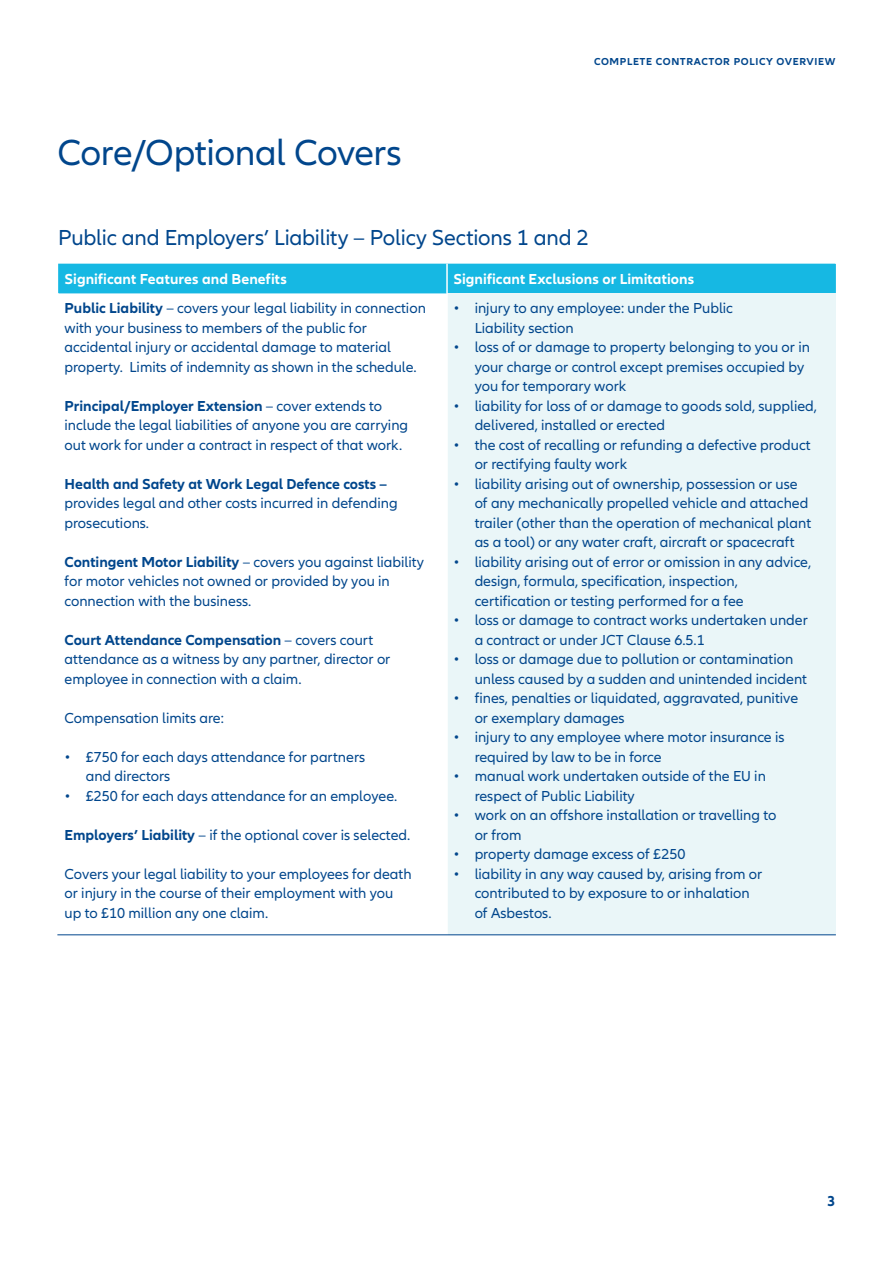
<style>
.page{position:relative;width:893px;height:1263px;background:#fff}
.page>*{position:absolute;margin:0;border:0;box-sizing:border-box;transform-origin:0 0}
.t1{font:37.5px "Allianz Neo";letter-spacing:-.015em;color:#01468c}
.Subheadline___CTA_15{font:22.5px "Allianz Neo";letter-spacing:-.01em;color:#01468c}
.t2{font:15px/19.5px "Allianz Neo";color:#01468c}
.Subhead_2_blue_bold{font:700 15px "Allianz Neo";letter-spacing:.005em;color:#fff}
.t3{font:700 15px "Allianz Neo";color:#01468c}
.t4{font:700 10.5px "Allianz Neo";letter-spacing:.06em;color:#01468c}
.s1{font-weight:700}
.s2{font-weight:400}
</style>
<div class="page">
<div style="left:58px;top:264px;width:778px;height:29px;background:#16b8e3"></div>
<div style="left:447px;top:293px;width:389px;height:642px;background:#eaf6f8"></div>
<hr style="left:446px;top:264px;width:2px;height:29px;background:#fff">
<hr style="left:446px;top:293px;width:2px;height:642px;background:#fff">
<hr style="left:57px;top:934px;width:390px;height:1px;background:#01468c">
<hr style="left:447px;top:934px;width:389px;height:1px;background:#01468c">
<p class="t1" style="left:57px;top:132px;width:346px">Core/Optional Covers</p>
<p class="t4" style="left:594px;top:56px;width:243px">COMPLETE CONTRACTOR POLICY OVERVIEW</p>
<p class="Subheadline___CTA_15" style="left:58px;top:224px;width:532px">Public and Employers’ Liability – Policy Sections 1 and 2</p>
<p class="Subhead_2_blue_bold" style="left:65px;top:271px;width:224px">Significant Features and Benefits</p>
<p class="Subhead_2_blue_bold" style="left:453px;top:271px;width:242px">Significant Exclusions or Limitations</p>
<p class="t2" style="left:65px;top:299px;width:363px"><span class="s1">Public Liability</span> – covers your legal liability in connection with your business to members of the public for</p>
<p class="t2" style="left:65px;top:338px;width:354px">accidental injury or accidental damage to material property. Limits of indemnity as shown in the schedule.</p>
<p class="t3" style="left:65px;top:397px;width:319px">Principal/Employer Extension <span class="s2">– cover extends to</span></p>
<p class="t2" style="left:65px;top:416px;width:345px">include the legal liabilities of anyone you are carrying</p>
<p class="t2" style="left:65px;top:436px;width:339px">out work for under a contract in respect of that work.</p>
<p class="t2" style="left:65px;top:475px;width:335px"><span class="s1">Health and Safety at Work Legal Defence costs – </span>provides legal and other costs incurred in defending prosecutions.</p>
<p class="t2" style="left:65px;top:553px;width:361px"><span class="s1">Contingent Motor Liability</span> – covers you against liability for motor vehicles not owned or provided by you in connection with the business.</p>
<p class="t2" style="left:65px;top:631px;width:327px"><span class="s1">Court Attendance Compensation</span> – covers court attendance as a witness by any partner, director or employee in connection with a claim.</p>
<p class="t2" style="left:65px;top:709px;width:161px">Compensation limits are:</p>
<p class="t2" style="left:65px;top:748px;width:302px">• £750 for each days attendance for partners</p>
<p class="t2" style="left:86px;top:767px;width:86px">and directors</p>
<p class="t2" style="left:65px;top:787px;width:334px">• £250 for each days attendance for an employee.</p>
<p class="t2" style="left:65px;top:826px;width:347px"><span class="s1">Employers’ Liability</span> – if the optional cover is selected.</p>
<p class="t2" style="left:65px;top:865px;width:349px">Covers your legal liability to your employees for death</p>
<p class="t2" style="left:65px;top:884px;width:330px">or injury in the course of their employment with you</p>
<p class="t2" style="left:65px;top:904px;width:205px">up to £10 million any one claim.</p>
<p class="t2" style="left:453px;top:299px;width:281px">• injury to any employee: under the Public</p>
<p class="t2" style="left:475px;top:319px;width:101px">Liability section</p>
<p class="t2" style="left:475px;top:338px;width:337px;text-indent:-21px">• loss of or damage to property belonging to you or in your charge or control except premises occupied by you for temporary work</p>
<p class="t2" style="left:475px;top:397px;width:344px;text-indent:-21px">• liability for loss of or damage to goods sold, supplied, delivered, installed or erected</p>
<p class="t2" style="left:453px;top:436px;width:359px">• the cost of recalling or refunding a defective product</p>
<p class="t2" style="left:475px;top:455px;width:154px">or rectifying faulty work</p>
<p class="t2" style="left:475px;top:475px;width:338px;text-indent:-21px">• liability arising out of ownership, possession or use of any mechanically propelled vehicle and attached trailer (other than the operation of mechanical plant</p>
<p class="t2" style="left:475px;top:533px;width:321px">as a tool) or any water craft, aircraft or spacecraft</p>
<p class="t2" style="left:475px;top:553px;width:338px;text-indent:-21px">• liability arising out of error or omission in any advice, design, formula, specification, inspection,</p>
<p class="t2" style="left:475px;top:592px;width:271px">certification or testing performed for a fee</p>
<p class="t2" style="left:453px;top:611px;width:356px">• loss or damage to contract works undertaken under</p>
<p class="t2" style="left:475px;top:631px;width:232px">a contract or under JCT Clause 6.5.1</p>
<p class="t2" style="left:475px;top:650px;width:334px;text-indent:-21px">• loss or damage due to pollution or contamination unless caused by a sudden and unintended incident</p>
<p class="t2" style="left:453px;top:689px;width:346px">• fines, penalties or liquidated, aggravated, punitive</p>
<p class="t2" style="left:475px;top:709px;width:151px">or exemplary damages</p>
<p class="t2" style="left:475px;top:728px;width:311px;text-indent:-21px">• injury to any employee where motor insurance is required by law to be in force</p>
<p class="t2" style="left:453px;top:767px;width:314px">• manual work undertaken outside of the EU in</p>
<p class="t2" style="left:475px;top:787px;width:162px">respect of Public Liability</p>
<p class="t2" style="left:453px;top:806px;width:325px">• work on an offshore installation or travelling to</p>
<p class="t2" style="left:475px;top:826px;width:48px">or from</p>
<p class="t2" style="left:453px;top:845px;width:234px">• property damage excess of £250</p>
<p class="t2" style="left:453px;top:865px;width:310px;text-align:center">• liability in any way caused by, arising from or contributed to by exposure to or inhalation</p>
<p class="t2" style="left:475px;top:904px;width:78px">of Asbestos.</p>
<p class="t3" style="left:827px;top:1192px;width:10px">3</p>
</div>
